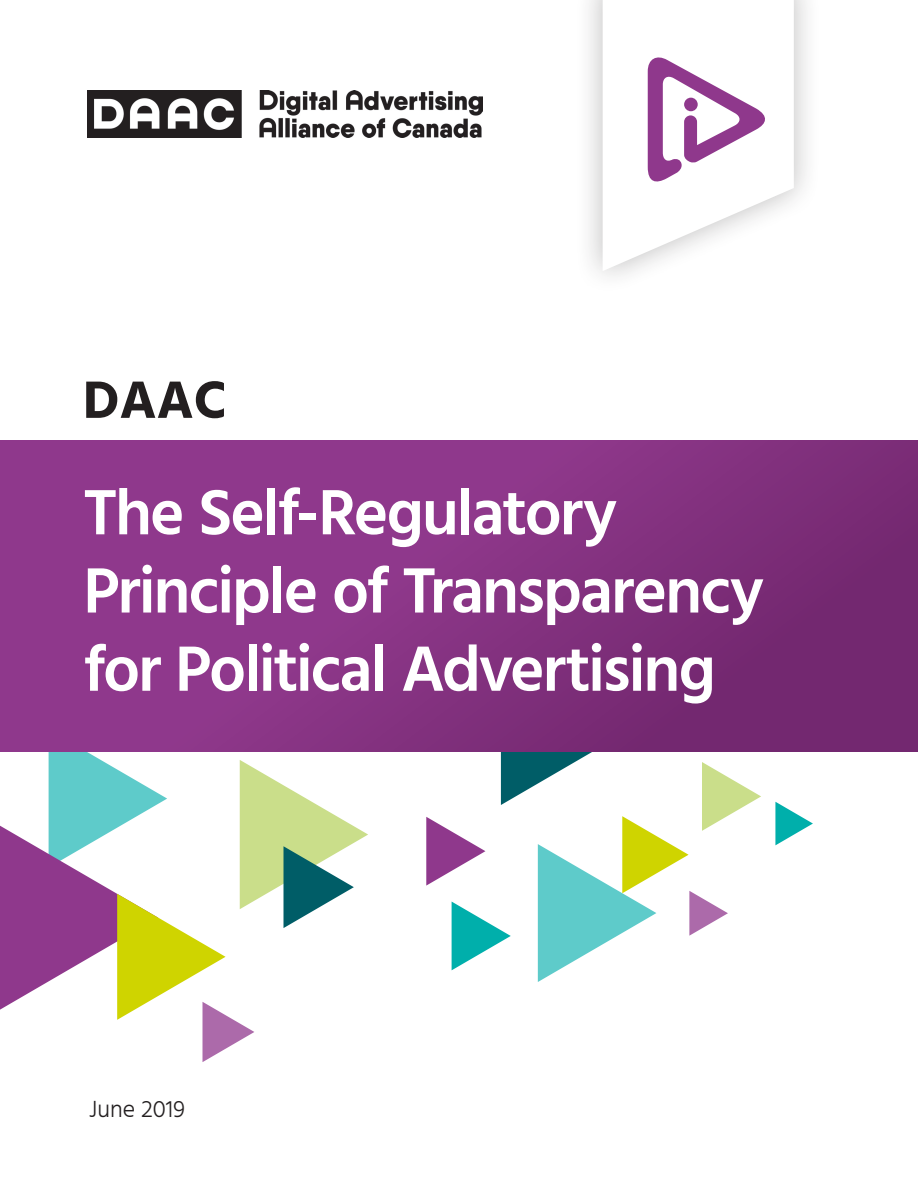
<style>
.page{position:relative;width:918px;height:1188px;background:#fff}
.page>*{position:absolute;margin:0;border:0;box-sizing:border-box;transform-origin:0 0}
.t1{font:600 65.55px/78.2px "Hind Madurai";letter-spacing:-.035em;color:#fff}
.t2{font:700 53.85px "Hind Madurai";color:#231f20}
.t3{font:300 24px "Hind Madurai";color:#231f20}
</style>
<div class="page">
<img style="left:87px;top:91px;width:396px;height:46px">
<svg style="left:775px;top:802px;width:38px;height:43px"></svg>
<svg style="left:426px;top:751px;width:335px;height:231px"></svg>
<div style="left:0;top:440px;width:918px;height:311px;background:linear-gradient(to right,#953c92,#762a72)"></div>
<div style="left:575px;top:0;width:247px;height:295px;background:#231f20;opacity:.3"></div>
<svg style="left:603px;top:0;width:191px;height:271px"></svg>
<svg style="left:648px;top:54px;width:121px;height:130px"></svg>
<div style="left:684px;top:98px;width:14px;height:13px;background:#8f388c;border-radius:50%"></div>
<svg style="left:0;top:730px;width:368px;height:332px"></svg>
<h1 class="t2" style="left:83px;top:365px;width:145px">DAAC</h1>
<h1 class="t1" style="left:83px;top:477px;width:682px">The Self-Regulatory<br>Principle of Transparency for Political Advertising</h1>
<p class="t3" style="left:89px;top:1095px;width:98px">June 2019</p>
</div>
